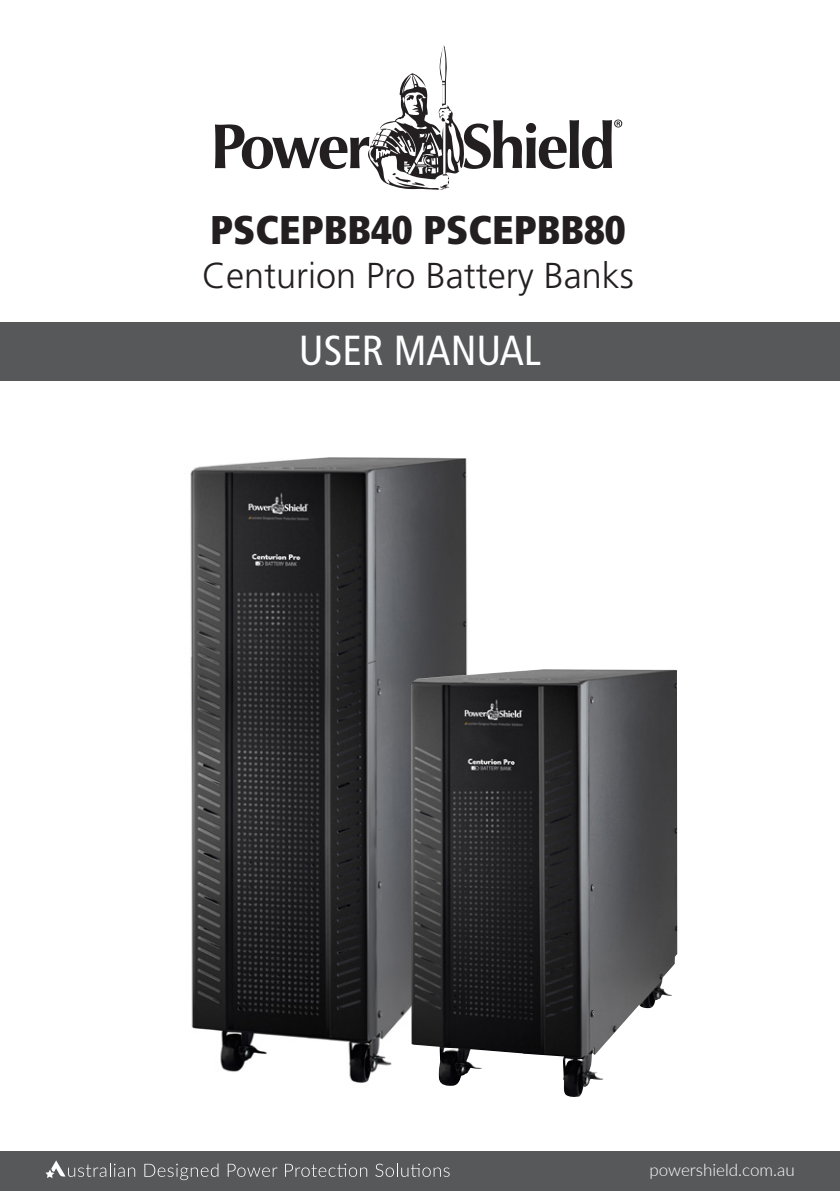
<style>
.page{position:relative;width:840px;height:1191px;background:#fff}
.page>*{position:absolute;margin:0;border:0;box-sizing:border-box;transform-origin:0 0}
.t1{font:condensed 42px "Frutiger LT Pro";color:#fff}
.t2{font:900 condensed 40px "Frutiger LT Pro";color:#231f20}
.t3{font:300 36px "Frutiger LT Pro";color:#231f20}
.Paragraph_Style_1{font:300 17px "Lato";color:#fff}
</style>
<div class="page">
<div style="left:0;top:1151px;width:839px;height:40px;background:#57585a"></div>
<svg style="left:144px;top:1163px;width:74px;height:17px"></svg>
<svg style="left:227px;top:1163px;width:50px;height:13px"></svg>
<svg style="left:285px;top:1163px;width:82px;height:13px"></svg>
<svg style="left:375px;top:1163px;width:74px;height:13px"></svg>
<svg style="left:45px;top:1160px;width:90px;height:18px"></svg>
<div style="left:0;top:322px;width:839px;height:58px;background:#57585a"></div>
<svg style="left:215px;top:45px;width:407px;height:145px"></svg>
<img style="left:190px;top:457px;width:278px;height:626px">
<img style="left:410px;top:669px;width:267px;height:428px">
<p class="t2" style="left:210px;top:206px;width:417px">PSCEPBB40 PSCEPBB80</p>
<p class="t3" style="left:202px;top:255px;width:433px">Centurion Pro Battery Banks</p>
<p class="t1" style="left:299px;top:326px;width:243px">USER MANUAL</p>
<p class="Paragraph_Style_1" style="left:649px;top:1158px;width:147px">powershield.com.au</p>
</div>
